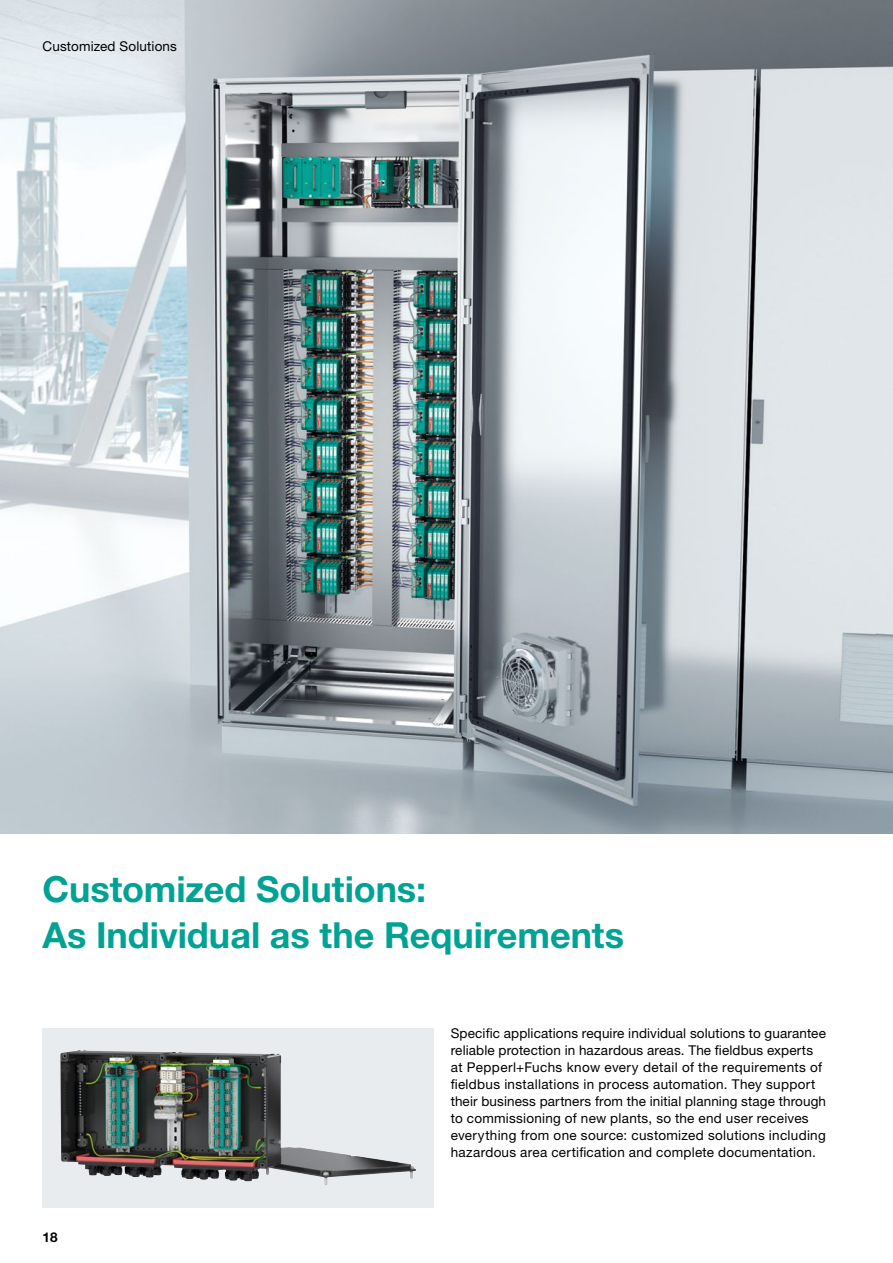
<style>
.page{position:relative;width:893px;height:1263px;background:#fff}
.page>*{position:absolute;margin:0;border:0;box-sizing:border-box;transform-origin:0 0}
.t1{font:700 36px/46.8px "Helvetica Neue LTW1 G";color:#00a294}
.t2{font:13.5px/17px "Helvetica Neue LTW1 G";letter-spacing:.015em;color:#000}
.t3{font:700 13.5px "Helvetica Neue LTW1 G";color:#000}
</style>
<div class="page">
<img style="left:0;top:0;width:893px;height:833px">
<div style="left:43px;top:1028px;width:391px;height:180px;background:#e9ecef"></div>
<img style="left:60px;top:1050px;width:356px;height:135px">
<p class="t2" style="left:43px;top:38px;width:136px">Customized Solutions</p>
<h1 class="t1" style="left:43px;top:865px;width:583px">Customized Solutions:<br>As Individual as the Requirements</h1>
<p class="t3" style="left:43px;top:1228px;width:17px">18</p>
<p class="t2" style="left:451px;top:1024px;width:377px">Specific applications require individual solutions to guarantee reliable protection in hazardous areas. The fieldbus experts at Pepperl+Fuchs know every detail of the requirements of fieldbus installations in process automation. They support their business partners from the initial planning stage through to commissioning of new plants, so the end user receives everything from one source: customized solutions including hazardous area certification and complete documentation.</p>
</div>
